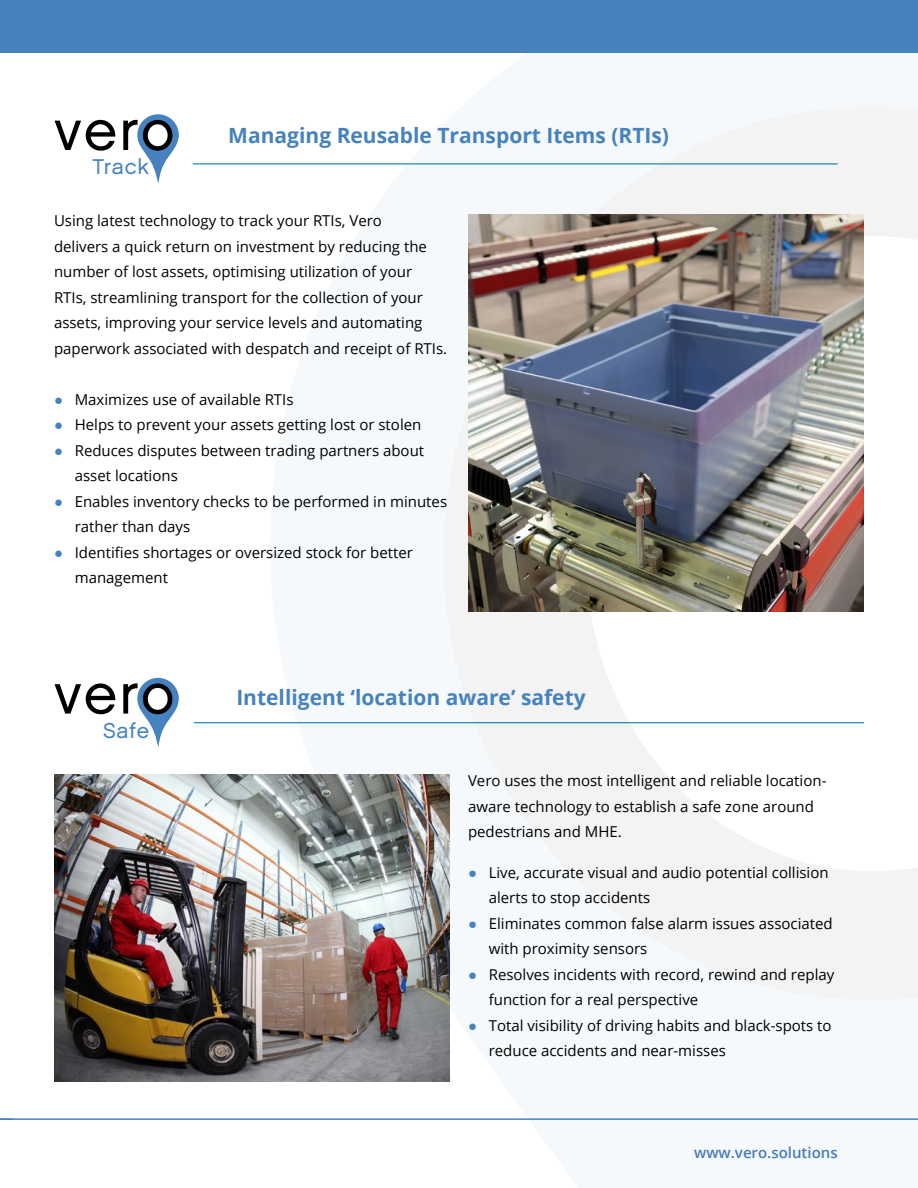
<style>
.page{position:relative;width:918px;height:1188px;background:#fff}
.page>*{position:absolute;margin:0;border:0;box-sizing:border-box;transform-origin:0 0}
.t1{font:57px "Chalet London Nineteen Sixty";letter-spacing:.035em;color:#000}
.t2{font:21.3px "Chalet London Nineteen Sixty";letter-spacing:.04em;color:#4682bf}
.t3{font:700 21px "Open Sans";color:#4682be}
.t4{font:15px/25.5px "Open Sans";color:#000}
.t5{font:600 15px "Open Sans";color:#467bb6}
.s1{font-family:"Arial";color:#4682be}
</style>
<div class="page">
<img style="left:468px;top:215px;width:396px;height:397px">
<hr style="left:0;top:1118px;width:918px;height:2px;background:#4682be">
<div style="left:0;top:0;width:918px;height:53px;background:#4682be"></div>
<svg style="left:137px;top:114px;width:42px;height:70px"></svg>
<svg style="left:137px;top:678px;width:42px;height:69px"></svg>
<img style="left:54px;top:775px;width:396px;height:306px">
<hr style="left:194px;top:722px;width:670px;height:1px;background:#0b7cb9">
<hr style="left:193px;top:163px;width:645px;height:1px;background:#0b7cb9">
<h1 class="t1" style="left:54px;top:95px;width:122px">vero</h1>
<h2 class="t2" style="left:93px;top:154px;width:58px">Track</h2>
<h3 class="t3" style="left:228px;top:121px;width:442px">Managing Reusable Transport Items (RTIs)</h3>
<p class="t4" style="left:54px;top:208px;width:395px">Using latest technology to track your RTIs, Vero<br>delivers a quick return on investment by reducing the number of lost assets, optimising utilization of your RTIs, streamlining transport for the collection of your assets, improving your service levels and automating paperwork associated with despatch and receipt of RTIs.</p>
<p class="t4" style="left:54px;top:386px;width:241px"><span class="s1">●</span> Maximizes use of available RTIs</p>
<p class="t4" style="left:54px;top:412px;width:369px"><span class="s1">●</span> Helps to prevent your assets getting lost or stolen</p>
<p class="t4" style="left:75px;top:437px;width:351px;text-indent:-21px"><span class="s1">●</span> Reduces disputes between trading partners about asset locations</p>
<p class="t4" style="left:75px;top:488px;width:374px;text-indent:-21px"><span class="s1">●</span> Enables inventory checks to be performed in minutes rather than days</p>
<p class="t4" style="left:75px;top:539px;width:340px;text-indent:-21px"><span class="s1">●</span> Identifies shortages or oversized stock for better management</p>
<h1 class="t1" style="left:54px;top:659px;width:122px">vero</h1>
<h2 class="t2" style="left:103px;top:717px;width:48px">Safe</h2>
<h3 class="t3" style="left:236px;top:682px;width:351px">Intelligent ‘location aware’ safety</h3>
<p class="t4" style="left:468px;top:768px;width:360px">Vero uses the most intelligent and reliable location&shy;aware technology to establish a safe zone around pedestrians and MHE.</p>
<p class="t4" style="left:489px;top:859px;width:341px;text-indent:-21px"><span class="s1">●</span> Live, accurate visual and audio potential collision alerts to stop accidents</p>
<p class="t4" style="left:489px;top:910px;width:346px;text-indent:-21px"><span class="s1">●</span> Eliminates common false alarm issues associated with proximity sensors</p>
<p class="t4" style="left:489px;top:961px;width:347px;text-indent:-21px"><span class="s1">●</span> Resolves incidents with record, rewind and replay function for a real perspective</p>
<p class="t4" style="left:489px;top:1012px;width:344px;text-indent:-21px"><span class="s1">●</span> Total visibility of driving habits and black-spots to reduce accidents and near-misses</p>
<p class="t5" style="left:694px;top:1142px;width:145px">www.vero.solutions</p>
</div>
